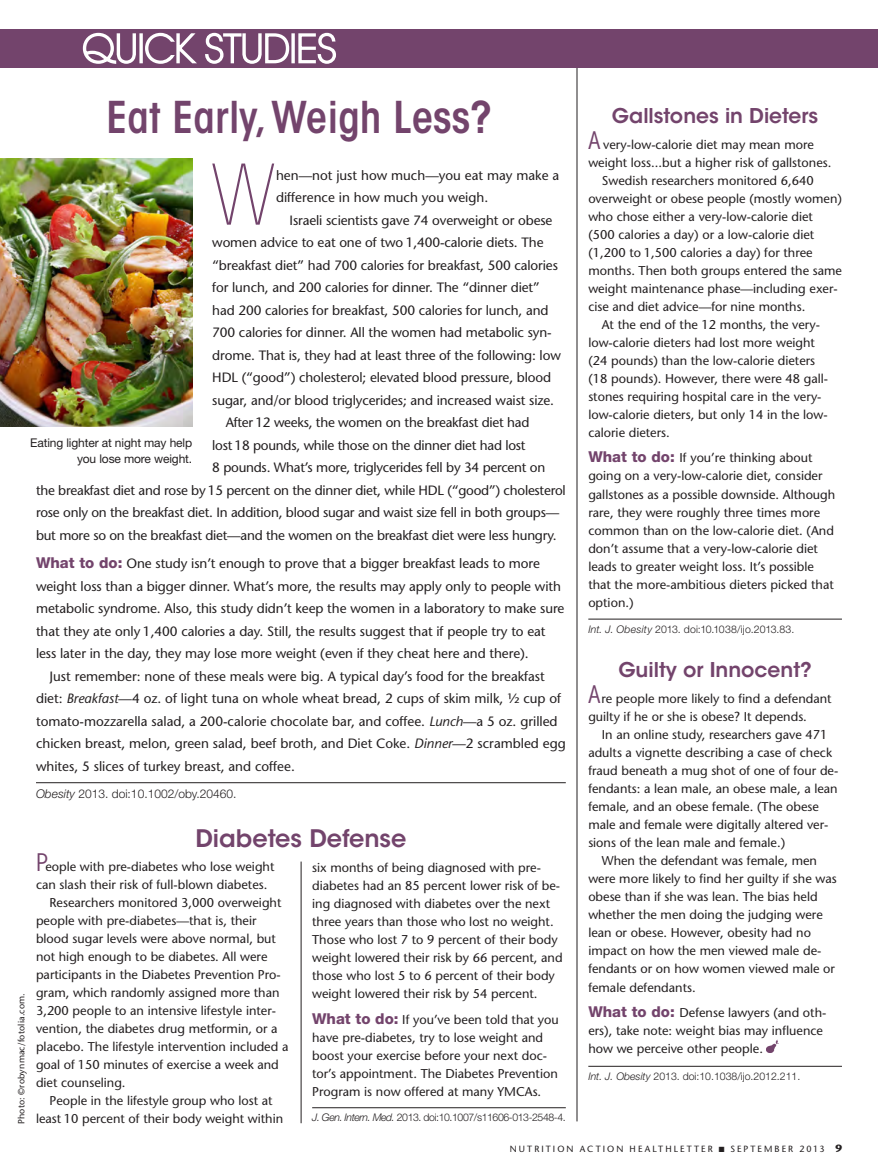
<style>
.page{position:relative;width:878px;height:1175px;background:#fff}
.page>*{position:absolute;margin:0;border:0;box-sizing:border-box;transform-origin:0 0}
.QS-Main_study1{font:200 condensed 82.5px "ITC Avant Garde Std";color:#73446c}
.QS-Main_study_header{font:600 condensed 43.5px "ITC Avant Garde Std";color:#73446c}
.QS-Bottom_right_head{font:600 24px "ITC Avant Garde Std";color:#73446c}
.QS-Upper_right_heade{font:600 20.25px "ITC Avant Garde Std";color:#73446c}
.QS-Bottom_right_head-2{font:600 20.25px "ITC Avant Garde Std";color:#73446c}
.QS-Main_study2{font:500 13.5px/22.5px "Stone Sans Std";letter-spacing:-.01em;color:#231f20}
.QS-Main_study_what_t{font:500 13.5px/22.5px "Stone Sans Std";letter-spacing:-.005em;color:#231f20}
.QS-Main_study1-2{font:500 13.5px/22.5px "Stone Sans Std";color:#231f20}
.QS-Other_studies2{font:500 12.75px/18px "Stone Sans Std";color:#231f20}
.QS-Other_studies_wha{font:500 12.75px/18px "Stone Sans Std";color:#231f20}
.t1{font:12px/15.8px "Helvetica Neue LT Std";letter-spacing:-.01em;color:#231f20;text-align:right}
.QS-Main_study_footno{font:300 12px "Helvetica Neue LT Std";color:#231f20}
.QS-Other_studies_foo{font:300 10.5px "Helvetica Neue LT Std";letter-spacing:-.04em;color:#231f20}
.QS-Other_studies_foo-2{font:300 10.5px "Helvetica Neue LT Std";color:#231f20}
.DOI{font:300 10.5px "Helvetica Neue LT Std";letter-spacing:.005em;color:#231f20}
.QS-Folio_right{font:500 9px "Stone Sans Std";letter-spacing:.23em;color:#231f20}
.QS-Photo_credit{font:500 9px "Stone Sans Std";letter-spacing:.015em;color:#231f20}
.s1{font-family:"Helvetica Neue LT Std";font-weight:800;font-size:15px;color:#73446c}
.s2{font-style:italic}
.s3{font-family:"ITC Avant Garde Std";font-weight:400;font-stretch:condensed;font-size:24px;color:#73446c}
.s4{font-weight:700;font-size:10.5px}
</style>
<div class="page">
<hr style="left:588px;top:619px;width:254px;height:1px;background:#231f20">
<hr style="left:588px;top:1066px;width:254px;height:1px;background:#231f20">
<svg style="left:766px;top:1039px;width:12px;height:13px"></svg>
<hr style="left:301px;top:861px;width:1px;height:262px;background:#231f20">
<hr style="left:576px;top:63px;width:1px;height:1058px;background:#231f20">
<hr style="left:36px;top:782px;width:530px;height:1px;background:#231f20">
<div style="left:0;top:29px;width:878px;height:38px;background:#73446c"></div>
<svg style="left:82px;top:32px;width:54px;height:32px"></svg>
<div style="left:139px;top:33px;width:4px;height:30px;border:2px solid #fff"></div>
<svg style="left:145px;top:32px;width:145px;height:32px"></svg>
<div style="left:291px;top:33px;width:4px;height:30px;border:2px solid #fff"></div>
<svg style="left:298px;top:32px;width:38px;height:32px"></svg>
<img style="left:0;top:159px;width:192px;height:268px">
<hr style="left:312px;top:1107px;width:254px;height:1px;background:#231f20">
<p class="QS-Main_study_header" style="left:106px;top:91px;width:387px">Eat Early, Weigh Less?</p>
<p class="QS-Main_study1" style="left:212px;top:147px;width:64px">W</p>
<p class="QS-Main_study1-2" style="left:276px;top:164px;width:284px">hen—not just how much—you eat may make a difference in how much you weigh.</p>
<p class="QS-Main_study2" style="left:212px;top:209px;width:350px;text-indent:77px">Israeli scientists gave 74 overweight or obese women advice to eat one of two 1,400-calorie diets. The “breakfast diet” had 700 calories for breakfast, 500 calories for lunch, and 200 calories for dinner. The “dinner diet” had 200 calories for breakfast, 500 calories for lunch, and 700 calories for dinner. All the women had metabolic syn&shy;drome. That is, they had at least three of the following: low HDL (“good”) cholesterol; elevated blood pressure, blood sugar, and/or blood triglycerides; and increased waist size.</p>
<p class="QS-Main_study2" style="left:226px;top:411px;width:305px">After 12 weeks, the women on the breakfast diet had</p>
<p class="QS-Main_study2" style="left:212px;top:434px;width:315px">lost 18 pounds, while those on the dinner diet had lost</p>
<p class="QS-Main_study2" style="left:212px;top:456px;width:334px">8 pounds. What’s more, triglycerides fell by 34 percent on</p>
<p class="QS-Main_study2" style="left:36px;top:479px;width:531px">the breakfast diet and rose by 15 percent on the dinner diet, while HDL (“good”) cholesterol</p>
<p class="QS-Main_study2" style="left:36px;top:501px;width:524px">rose only on the breakfast diet. In addition, blood sugar and waist size fell in both groups—</p>
<p class="QS-Main_study2" style="left:36px;top:524px;width:522px">but more so on the breakfast diet—and the women on the breakfast diet were less hungry.</p>
<p class="QS-Main_study_what_t" style="left:36px;top:552px;width:530px"><span class="s1">What to do:</span> One study isn’t enough to prove that a bigger breakfast leads to more weight loss than a bigger dinner. What’s more, the results may apply only to people with metabolic syndrome. Also, this study didn’t keep the women in a laboratory to make sure that they ate only 1,400 calories a day. Still, the results suggest that if people try to eat less later in the day, they may lose more weight (even if they cheat here and there).</p>
<p class="QS-Main_study_what_t" style="left:36px;top:665px;width:531px;text-indent:14px">Just remember: none of these meals were big. A typical day’s food for the breakfast diet: <span class="s2">Breakfast</span>—4 oz. of light tuna on whole wheat bread, 2 cups of skim milk, ½ cup of tomato-mozzarella salad, a 200-calorie chocolate bar, and coffee. <span class="s2">Lunch</span>—a 5 oz. grilled chicken breast, melon, green salad, beef broth, and Diet Coke. <span class="s2">Dinner</span>—2 scrambled egg whites, 5 slices of turkey breast, and coffee.</p>
<p class="QS-Main_study_footno" style="left:36px;top:786px;width:202px"><span class="s2">Obesity</span> 2013. doi:10.1002/oby.20460.</p>
<p class="QS-Bottom_right_head" style="left:195px;top:823px;width:212px">Diabetes Defense</p>
<p class="t1" style="left:30px;top:434px;width:163px">Eating lighter at night may help you lose more weight.</p>
<p class="QS-Photo_credit" style="left:16px;top:1124px;width:132px;rotate:-90deg">Photo: ©robynmac/fotolia.com.</p>
<p class="QS-Other_studies_wha" style="left:36px;top:857px;width:240px"><span class="s3">P</span>eople with pre-diabetes who lose weight can slash their risk of full-blown diabetes.</p>
<p class="QS-Other_studies2" style="left:36px;top:893px;width:254px;text-indent:14px">Researchers monitored 3,000 overweight people with pre-diabetes—that is, their blood sugar levels were above normal, but not high enough to be diabetes. All were participants in the Diabetes Prevention Pro&shy;gram, which randomly assigned more than 3,200 people to an intensive lifestyle inter&shy;vention, the diabetes drug metformin, or a placebo. The lifestyle intervention included a goal of 150 minutes of exercise a week and diet counseling.</p>
<p class="QS-Other_studies2" style="left:36px;top:1091px;width:249px;text-align:center">People in the lifestyle group who lost at least 10 percent of their body weight within</p>
<p class="QS-Other_studies2" style="left:312px;top:859px;width:252px">six months of being diagnosed with pre&shy;diabetes had an 85 percent lower risk of be&shy;ing diagnosed with diabetes over the next three years than those who lost no weight.<br>Those who lost 7 to 9 percent of their body weight lowered their risk by 66 percent, and those who lost 5 to 6 percent of their body weight lowered their risk by 54 percent.</p>
<p class="QS-Other_studies_wha" style="left:312px;top:1010px;width:248px"><span class="s1">What to do:</span> If you’ve been told that you have pre-diabetes, try to lose weight and boost your exercise before your next doc&shy;tor’s appointment. The Diabetes Prevention Program is now offered at many YMCAs.</p>
<p class="QS-Other_studies_foo" style="left:312px;top:1111px;width:255px"><span class="s2">J. Gen. Intern. Med.</span> 2013. doi:10.1007/s11606-013-2548-4.</p>
<p class="QS-Upper_right_heade" style="left:612px;top:102px;width:208px">Gallstones in Dieters</p>
<p class="QS-Other_studies_wha" style="left:588px;top:135px;width:244px"><span class="s3">A</span> very-low-calorie diet may mean more weight loss...but a higher risk of gallstones.</p>
<p class="QS-Other_studies2" style="left:588px;top:171px;width:255px;text-indent:14px">Swedish researchers monitored 6,640 overweight or obese people (mostly women) who chose either a very-low-calorie diet (500 calories a day) or a low-calorie diet (1,200 to 1,500 calories a day) for three months. Then both groups entered the same weight maintenance phase—including exer&shy;cise and diet advice—for nine months.</p>
<p class="QS-Other_studies2" style="left:588px;top:315px;width:241px;text-indent:14px">At the end of the 12 months, the very&shy;low-calorie dieters had lost more weight (24 pounds) than the low-calorie dieters (18 pounds). However, there were 48 gall&shy;stones requiring hospital care in the very&shy;low-calorie dieters, but only 14 in the low&shy;calorie dieters.</p>
<p class="QS-Other_studies_wha" style="left:588px;top:449px;width:248px"><span class="s1">What to do:</span> If you’re thinking about going on a very-low-calorie diet, consider gallstones as a possible downside. Although rare, they were roughly three times more common than on the low-calorie diet. (And don’t assume that a very-low-calorie diet leads to greater weight loss. It’s possible that the more-ambitious dieters picked that option.)</p>
<p class="DOI" style="left:588px;top:622px;width:207px"><span class="s2">Int. J. Obesity</span> 2013. doi:10.1038/ijo.2013.83.</p>
<p class="QS-Bottom_right_head-2" style="left:618px;top:657px;width:195px">Guilty or Innocent?</p>
<p class="QS-Other_studies_wha" style="left:588px;top:690px;width:245px"><span class="s3">A</span>re people more likely to find a defendant guilty if he or she is obese? It depends.</p>
<p class="QS-Other_studies2" style="left:588px;top:726px;width:251px;text-indent:14px">In an online study, researchers gave 471 adults a vignette describing a case of check fraud beneath a mug shot of one of four de&shy;fendants: a lean male, an obese male, a lean female, and an obese female. (The obese male and female were digitally altered ver&shy;sions of the lean male and female.)</p>
<p class="QS-Other_studies2" style="left:588px;top:852px;width:250px;text-indent:14px">When the defendant was female, men were more likely to find her guilty if she was obese than if she was lean. The bias held whether the men doing the judging were lean or obese. However, obesity had no impact on how the men viewed male de&shy;fendants or on how women viewed male or female defendants.</p>
<p class="QS-Other_studies_wha" style="left:588px;top:1003px;width:239px"><span class="s1">What to do:</span> Defense lawyers (and oth&shy;ers), take note: weight bias may influence how we perceive other people.</p>
<p class="QS-Other_studies_foo-2" style="left:588px;top:1069px;width:213px"><span class="s2">Int. J. Obesity</span> 2013. doi:10.1038/ijo.2012.211.</p>
<p class="QS-Folio_right" style="left:510px;top:1143px;width:333px">NUTRITION ACTION HEALTHLETTER ■ SEPTEMBER 2013 <span class="s4">9</span></p>
</div>
